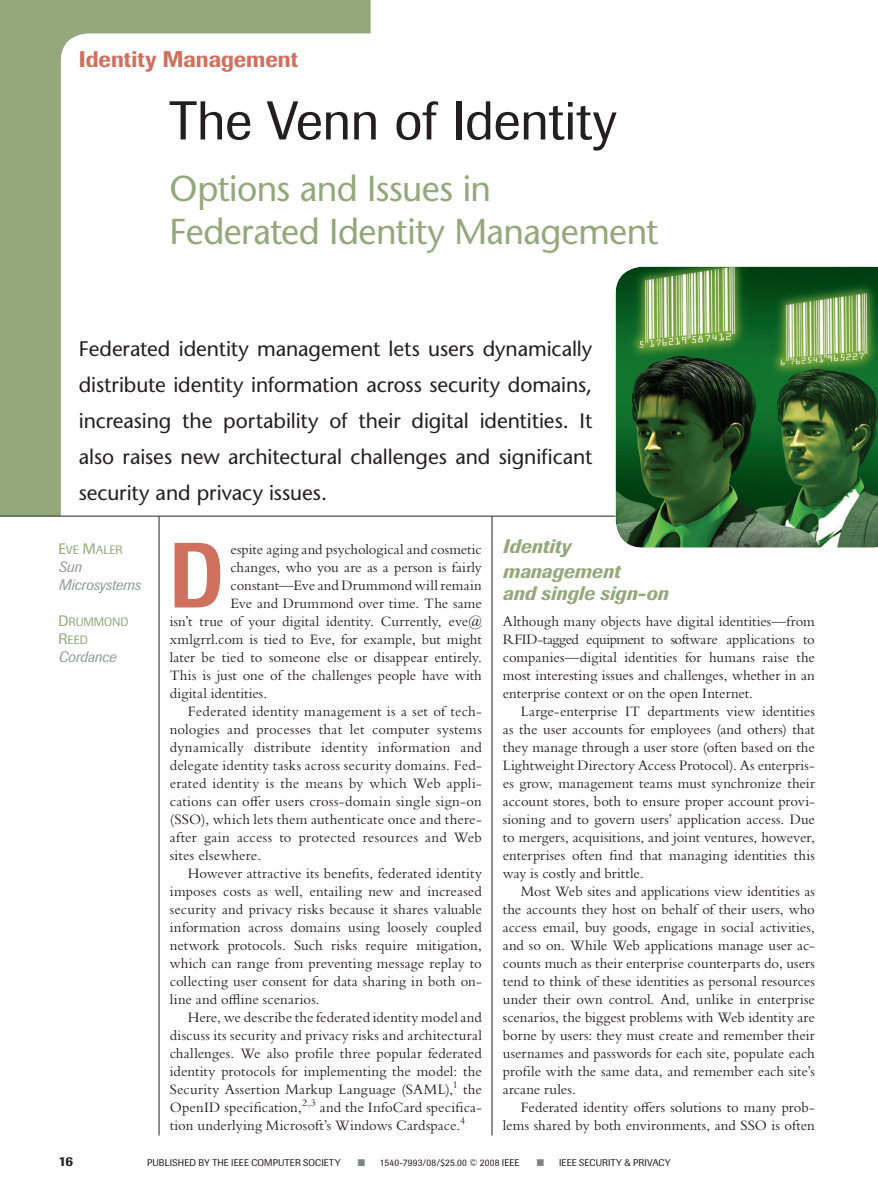
<style>
.page{position:relative;width:878px;height:1188px;background:#fff}
.page>*{position:absolute;margin:0;border:0;box-sizing:border-box;transform-origin:0 0}
.t1{font:500 91.5px "Imago";color:#d0705f;scale:.8 1}
.t2{font:54px "Imago";color:#231f20}
.t3{font:500 36px/43.5px "Stone Sans Std";letter-spacing:-.015em;color:#94a87b}
.t4{font:500 22.5px "Imago";color:#d0705f}
.t5{font:500 21px/36px "Stone Sans Std";letter-spacing:-.005em;color:#231f20;text-align:justify}
.t6{font:italic 500 19.5px/24.5px "Imago";color:#94a87b}
.t7{font:15px/18px "Bembo Std";letter-spacing:.01em;color:#231f20;text-align:justify}
.t8{font:italic 15px/18px "Imago";letter-spacing:-.005em;color:#939598}
.t9{font:500 13.5px "Imago";color:#231f20}
.t10{font:12px/18px "Imago";letter-spacing:-.005em;color:#94a87b}
.t11{font:9.75px "Imago";letter-spacing:.02em;color:#231f20}
.s1{font-size:15px}
.s2{color:#808285}
</style>
<div class="page">
<svg style="left:0;top:0;width:370px;height:516px"></svg>
<hr style="left:0;top:516px;width:814px;height:1px;background:#231f20">
<hr style="left:159px;top:516px;width:1px;height:620px;background:#231f20">
<hr style="left:491px;top:516px;width:1px;height:620px;background:#231f20">
<img style="left:615px;top:267px;width:263px;height:281px">
<h3 class="t4" style="left:79px;top:46px;width:221px">Identity Management</h3>
<h2 class="t2" style="left:170px;top:89px;width:448px">THE VENN OF IDENTITY</h2>
<h3 class="t3" style="left:170px;top:167px;width:490px">Options and Issues in<br>Federated Identity Management</h3>
<p class="t5" style="left:79px;top:330px;width:515px">Federated identity management lets users dynamically distribute identity information across security domains, increasing the portability of their digital identities. It also raises new architectural challenges and significant security and privacy issues.</p>
<h1 class="t1" style="left:170px;top:520px;width:68px">D</h1>
<p class="t7" style="left:230px;top:540px;width:253px">espite aging and psychological and cosmetic</p>
<h3 class="t6" style="left:503px;top:534px;width:119px">Identity management</h3>
<h3 class="t6" style="left:503px;top:581px;width:167px">and single sign-on</h3>
<p class="t7" style="left:503px;top:612px;width:313px">Although many objects have digital identities—from RFID-tagged equipment to soft-ware applications to companies—digital identities for humans raise the most interesting issues and challenges, whether in an enterprise context or on the open Internet.</p>
<p class="t7" style="left:503px;top:702px;width:313px;text-indent:18px">Large-enterprise IT departments view identities as the user accounts for employees (and others) that they manage through a user store (often based on the Lightweight Directory Access Protocol). As enterpris&shy;es grow, management teams must synchronize their account stores, both to ensure proper account provi&shy;sioning and to govern users’ application access. Due to mergers, acquisitions, and joint ventures, however, enterprises often find that managing identities this way is costly and brittle.</p>
<p class="t7" style="left:503px;top:882px;width:313px;text-indent:18px">Most Web sites and applications view identities as the accounts they host on behalf of their users, who access email, buy goods, engage in social activities, and so on. While Web applications manage user ac&shy;counts much as their enterprise counterparts do, users tend to think of these identities as personal resources under their own control. And, unlike in enterprise scenarios, the biggest problems with Web identity are borne by users: they must create and remember their usernames and passwords for each site, populate each profile with the same data, and remember each site’s arcane rules.</p>
<p class="t7" style="left:503px;top:1098px;width:313px;text-align:right">Federated identity offers solutions to many prob&shy;lems shared by both environments, and SSO is often</p>
<p class="t10" style="left:58px;top:540px;width:66px"><span class="s1">E</span>VE <span class="s1">M</span>ALER</p>
<p class="t8" style="left:58px;top:557px;width:84px">Sun<br>Microsystems</p>
<p class="t10" style="left:58px;top:612px;width:70px"><span class="s1">D</span>RUMMOND<br><span class="s1">R</span>EED</p>
<p class="t8" style="left:58px;top:647px;width:59px">Cordance</p>
<p class="t7" style="left:230px;top:558px;width:253px">changes, who you are as a person is fairly</p>
<p class="t7" style="left:230px;top:576px;width:253px">constant—Eve and Drummond will remain</p>
<p class="t7" style="left:230px;top:594px;width:253px">Eve and Drummond over time. The same</p>
<p class="t7" style="left:170px;top:612px;width:313px">isn’t true of your digital identity. Currently, eve@</p>
<p class="t7" style="left:170px;top:630px;width:313px">xmlgrrl.com is tied to Eve, for example, but might</p>
<p class="t7" style="left:170px;top:648px;width:313px">later be tied to someone else or disappear entirely.</p>
<p class="t7" style="left:170px;top:666px;width:313px">This is just one of the challenges people have with</p>
<p class="t7" style="left:170px;top:684px;width:99px">digital identities.</p>
<p class="t7" style="left:188px;top:702px;width:295px">Federated identity management is a set of tech-</p>
<p class="t7" style="left:170px;top:720px;width:313px">nologies and processes that let computer systems</p>
<p class="t7" style="left:170px;top:738px;width:313px">dynamically distribute identity information and</p>
<p class="t7" style="left:170px;top:756px;width:313px">delegate identity tasks across security domains. Fed-</p>
<p class="t7" style="left:170px;top:774px;width:313px">erated identity is the means by which Web appli-</p>
<p class="t7" style="left:170px;top:792px;width:313px">cations can offer users cross-domain single sign-on</p>
<p class="t7" style="left:170px;top:810px;width:313px">(SSO), which lets them authenticate once and there-</p>
<p class="t7" style="left:170px;top:828px;width:313px">after gain access to protected resources and Web</p>
<p class="t7" style="left:170px;top:846px;width:93px">sites elsewhere.</p>
<p class="t7" style="left:188px;top:864px;width:295px">However attractive its benefits, federated identity</p>
<p class="t7" style="left:170px;top:882px;width:313px">imposes costs as well, entailing new and increased</p>
<p class="t7" style="left:170px;top:900px;width:313px">security and privacy risks because it shares valuable</p>
<p class="t7" style="left:170px;top:918px;width:313px">information across domains using loosely coupled</p>
<p class="t7" style="left:170px;top:936px;width:313px">network protocols. Such risks require mitigation,</p>
<p class="t7" style="left:170px;top:954px;width:313px">which can range from preventing message replay to</p>
<p class="t7" style="left:170px;top:972px;width:313px">collecting user consent for data sharing in both on-</p>
<p class="t7" style="left:170px;top:990px;width:151px">line and offline scenarios.</p>
<p class="t7" style="left:188px;top:1008px;width:295px">Here, we describe the federated identity model and</p>
<p class="t7" style="left:170px;top:1026px;width:313px">discuss its security and privacy risks and architectural</p>
<p class="t7" style="left:170px;top:1044px;width:313px">challenges. We also profile three popular federated</p>
<p class="t7" style="left:170px;top:1062px;width:313px">identity protocols for implementing the model: the</p>
<p class="t7" style="left:170px;top:1080px;width:313px">Security Assertion Markup Language (SAML),<sup>1</sup> the</p>
<p class="t7" style="left:170px;top:1098px;width:313px">OpenID specification,<sup>2,3</sup> and the InfoCard specifica-</p>
<p class="t7" style="left:170px;top:1116px;width:297px">tion underlying Microsoft’s Windows Cardspace.<sup>4</sup></p>
<p class="t9" style="left:58px;top:1153px;width:16px">16</p>
<p class="t11" style="left:147px;top:1156px;width:86px">PUBLISHED BY THE IEEE</p>
<p class="t11" style="left:251px;top:1156px;width:91px">COMPUTER SOCIETY</p>
<p class="t11" style="left:358px;top:1156px;width:146px"><span class="s2">■</span> 1540-7993/08/$25.00 © 2008 IEEE</p>
<p class="t11" style="left:537px;top:1156px;width:12px"><span class="s2">■</span> IEEES</p>
<p class="t11" style="left:584px;top:1156px;width:87px">ECURITY &amp; PRIVACY</p>
</div>
